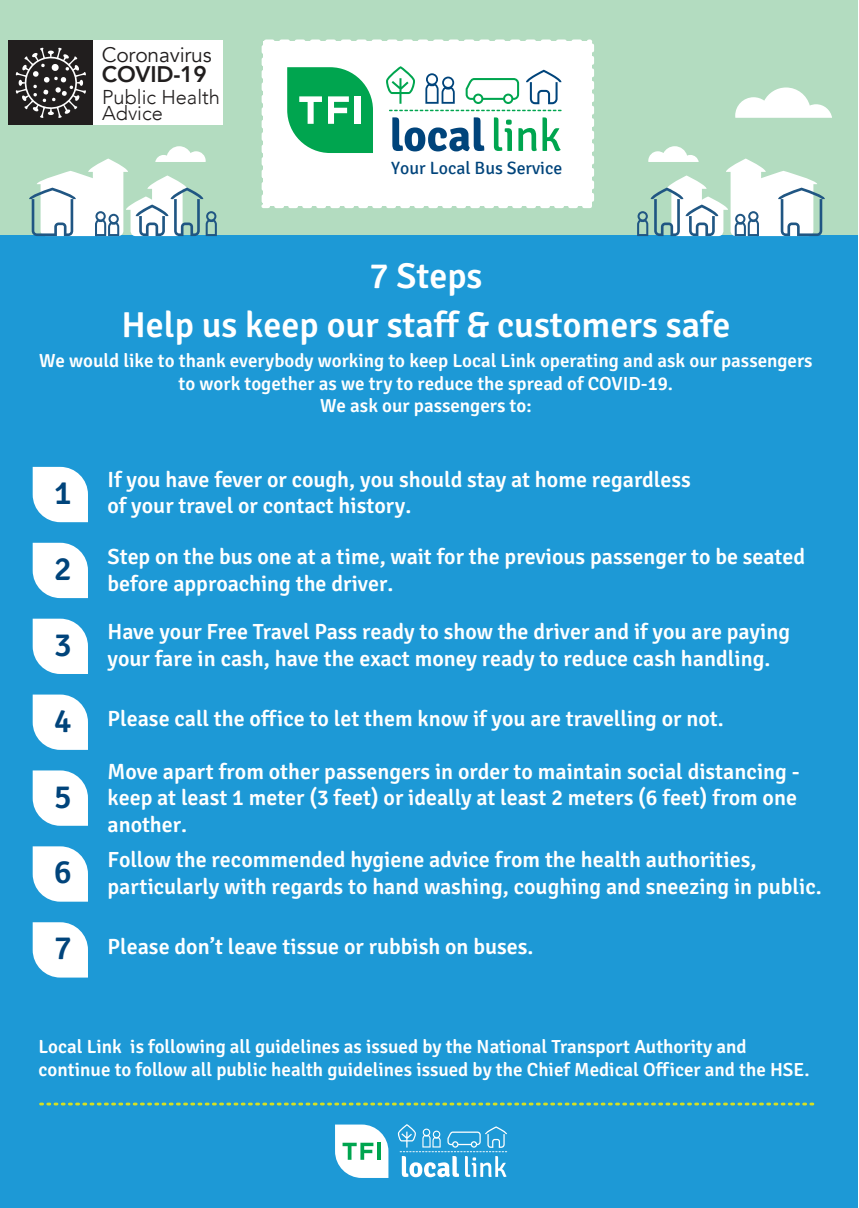
<style>
.page{position:relative;width:859px;height:1208px;background:#fff}
.page>*{position:absolute;margin:0;border:0;box-sizing:border-box;transform-origin:0 0}
.t1{font:600 36px/49px "Signika Negative";color:#fff;text-align:center}
.t2{font:600 33px "Signika Negative";color:#00447b}
.t3{font:800 22.5px "Avenir";letter-spacing:-.01em;color:#211e1e}
.t4{font:600 22px/26.4px "Signika Negative";color:#fff}
.t5{font:21px "Avenir";letter-spacing:-.01em;color:#211e1e}
.t6{font:300 20px/16px "Avenir";color:#211e1e}
.t7{font:600 19px/22.8px "Signika Negative";color:#fff;text-align:center}
.t8{font:17.8px "Signika";color:#00447b}
.s1{font-size:33px;color:#00447b}
</style>
<div class="page">
<div style="left:0;top:0;width:858px;height:1208px;background:#1d99d6"></div>
<div style="left:0;top:0;width:858px;height:234px;background:#b3dcc0"></div>
<svg style="left:41px;top:1102px;width:772px;height:3px"></svg>
<svg style="left:29px;top:146px;width:188px;height:90px"></svg>
<svg style="left:735px;top:87px;width:97px;height:31px"></svg>
<svg style="left:637px;top:146px;width:188px;height:90px"></svg>
<svg style="left:398px;top:1124px;width:109px;height:53px"></svg>
<svg style="left:335px;top:1124px;width:53px;height:54px;background:#cfebeb"></svg>
<hr style="left:377px;top:1142px;width:4px;height:17px;background:#00a54f">
<svg style="left:262px;top:39px;width:332px;height:169px;background:#d3ebe2"></svg>
<div style="left:355px;top:96px;width:6px;height:28px;background:#fff"></div>
<svg style="left:33px;top:467px;width:55px;height:55px;background:#e7f4fa"></svg>
<svg style="left:33px;top:543px;width:55px;height:55px;background:#e7f4fa"></svg>
<svg style="left:33px;top:618px;width:55px;height:56px;background:#e4f3fa"></svg>
<svg style="left:33px;top:694px;width:55px;height:56px;background:#e4f3fa"></svg>
<svg style="left:33px;top:770px;width:55px;height:55px;background:#e6f3fa"></svg>
<svg style="left:33px;top:846px;width:55px;height:55px;background:#e6f3fa"></svg>
<svg style="left:33px;top:922px;width:55px;height:55px;background:#e6f4fa"></svg>
<div style="left:92px;top:41px;width:130px;height:84px;background:#fff"></div>
<div style="left:9px;top:41px;width:84px;height:84px;background:#211e1e"></div>
<svg style="left:16px;top:48px;width:70px;height:70px"></svg>
<p class="t5" style="left:102px;top:42px;width:111px">Coronavirus</p>
<p class="t3" style="left:102px;top:57px;width:106px">COVID-19</p>
<p class="t6" style="left:102px;top:89px;width:119px">Public Health<br>Advice</p>
<p class="t8" style="left:391px;top:158px;width:173px">Your Local Bus Service</p>
<h1 class="t1" style="left:121px;top:252px;width:610px">7 Steps<br>Help us keep our staff &amp; customers safe</h1>
<p class="t7" style="left:39px;top:349px;width:775px">We would like to thank everybody working to keep Local Link operating and ask our passengers to work together as we try to reduce the spread of COVID-19.<br>We ask our passengers to:</p>
<h2 class="t2" style="left:54px;top:474px;width:19px">1</h2>
<p class="t4" style="left:108px;top:466px;width:585px">If you have fever or cough, you should stay at home regardless of your travel or contact history.</p>
<h2 class="t2" style="left:54px;top:549px;width:19px">2</h2>
<p class="t4" style="left:108px;top:544px;width:699px">Step on the bus one at a time, wait for the previous passenger to be seated before approaching the driver.</p>
<h2 class="t2" style="left:54px;top:625px;width:19px">3</h2>
<p class="t4" style="left:108px;top:619px;width:684px">Have your Free Travel Pass ready to show the driver and if you are paying your fare in cash, have the exact money ready to reduce cash handling.</p>
<p class="t4" style="left:54px;top:706px;width:671px"><span class="s1">4</span> Please call the office to let them know if you are travelling or not.</p>
<h2 class="t2" style="left:54px;top:777px;width:19px">5</h2>
<p class="t4" style="left:108px;top:758px;width:694px;text-align:justify">Move apart from other passengers in order to maintain social distancing - keep at least 1 meter (3 feet) or ideally at least 2 meters (6 feet) from one another.</p>
<h2 class="t2" style="left:54px;top:853px;width:19px">6</h2>
<p class="t4" style="left:108px;top:847px;width:716px">Follow the recommended hygiene advice from the health authorities, particularly with regards to hand washing, coughing and sneezing in public.</p>
<p class="t4" style="left:54px;top:934px;width:481px"><span class="s1">7</span> Please don’t leave tissue or rubbish on buses.</p>
<p class="t7" style="left:38px;top:1035px;width:772px;text-align:left">Local Link is following all guidelines as issued by the National Transport Authority and continue to follow all public health guidelines issued by the Chief Medical Officer and the HSE.</p>
</div>
